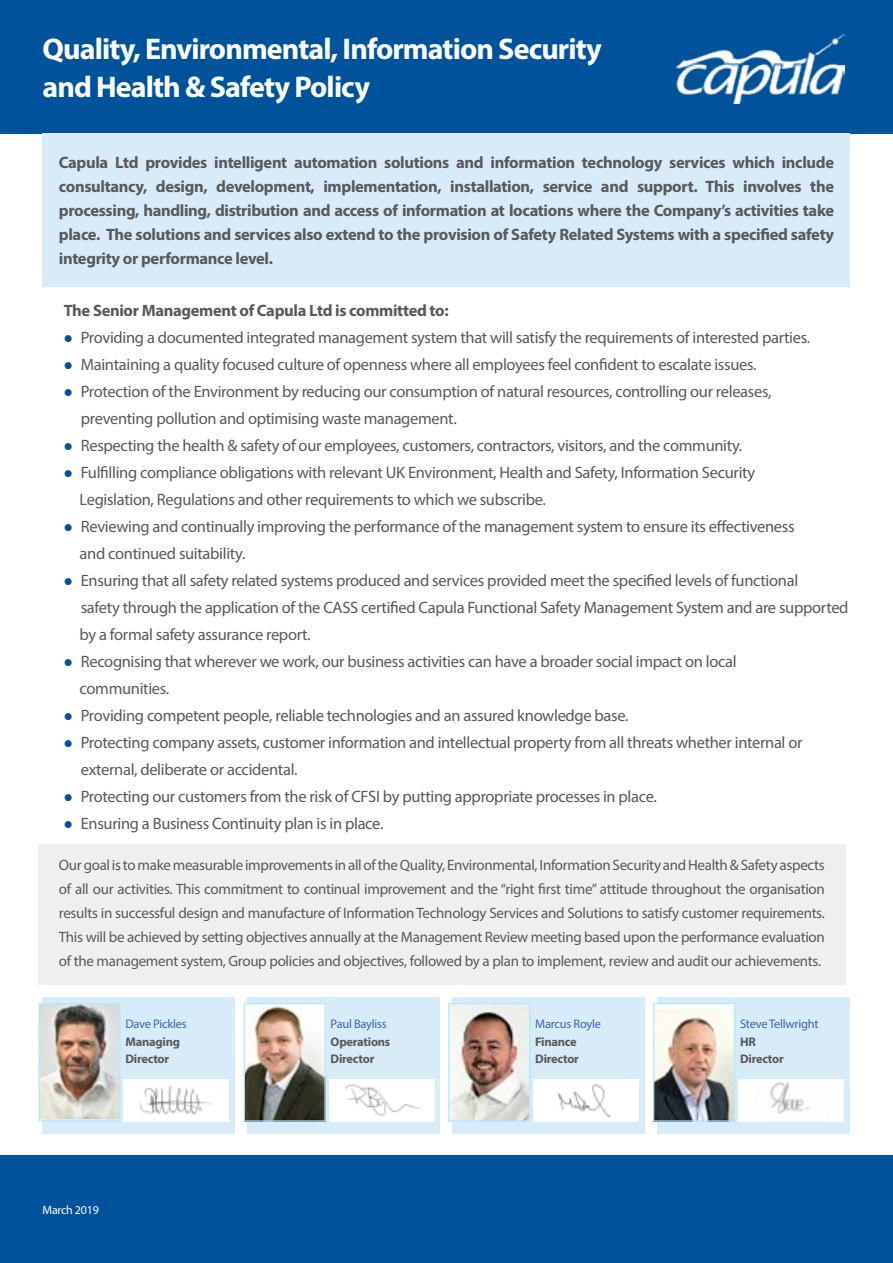
<style>
.page{position:relative;width:893px;height:1263px;background:#fff}
.page>*{position:absolute;margin:0;border:0;box-sizing:border-box;transform-origin:0 0}
.t1{font:700 30px/37.5px "Myriad Pro";letter-spacing:-.03em;color:#fff}
.t2{font:16.5px/27px "Myriad Pro";letter-spacing:-.02em;color:#58595b}
.t3{font:700 16.5px/24px "Myriad Pro";letter-spacing:-.02em;color:#58595b;text-align:justify}
.t4{font:15px/24px "Myriad Pro";letter-spacing:-.02em;color:#58595b;text-align:justify}
.t5{font:700 12.45px/17.4px "Myriad Pro";letter-spacing:-.02em;color:#58595b}
.t6{font:12.45px "Myriad Pro";letter-spacing:-.02em;color:#3768a9}
.t7{font:12px "Myriad Pro";letter-spacing:-.02em;color:#fff}
.s1{color:#00539b}
</style>
<div class="page">
<div style="left:0;top:0;width:893px;height:133px;background:#00539b"></div>
<div style="left:0;top:1155px;width:893px;height:108px;background:#00539b"></div>
<div style="left:43px;top:133px;width:807px;height:154px;background:#d8ebf9"></div>
<div style="left:38px;top:844px;width:808px;height:140px;background:#eeeff0"></div>
<img style="left:676px;top:33px;width:169px;height:71px">
<div style="left:42px;top:997px;width:193px;height:137px;background:#d8ebf9"></div>
<div style="left:124px;top:1079px;width:105px;height:42px;background:#fff"></div>
<img style="left:40px;top:1005px;width:79px;height:113px">
<div style="left:38px;top:1003px;width:83px;height:119px;border:1px solid #b9e6fa"></div>
<div style="left:248px;top:997px;width:192px;height:137px;background:#d8ebf9"></div>
<div style="left:329px;top:1079px;width:105px;height:42px;background:#fff"></div>
<img style="left:345px;top:1084px;width:76px;height:33px">
<img style="left:246px;top:1005px;width:78px;height:115px">
<div style="left:244px;top:1003px;width:82px;height:119px;border:1px solid #b9e6fa"></div>
<div style="left:452px;top:997px;width:193px;height:137px;background:#d8ebf9"></div>
<div style="left:533px;top:1079px;width:106px;height:42px;background:#fff"></div>
<img style="left:557px;top:1084px;width:54px;height:34px">
<img style="left:450px;top:1005px;width:78px;height:115px">
<div style="left:448px;top:1003px;width:82px;height:119px;border:1px solid #b9e6fa"></div>
<div style="left:657px;top:997px;width:192px;height:137px;background:#d8ebf9"></div>
<div style="left:738px;top:1079px;width:106px;height:42px;background:#fff"></div>
<img style="left:770px;top:1082px;width:40px;height:32px">
<svg style="left:655px;top:1005px;width:78px;height:5px"></svg>
<img style="left:655px;top:1010px;width:78px;height:110px">
<div style="left:653px;top:1003px;width:82px;height:119px;border:1px solid #b9e6fa"></div>
<img style="left:140px;top:1086px;width:71px;height:29px">
<h1 class="t1" style="left:43px;top:29px;width:561px">Quality, Environmental, Information Security and Health &amp; Safety Policy</h1>
<p class="t3" style="left:59px;top:150px;width:777px">Capula Ltd provides intelligent automation solutions and information technology services which include consultancy, design, development, implementation, installation, service and support. This involves the processing, handling, distribution and access of information at locations where the Company’s activities take place. The solutions and services also extend to the provision of Safety Related Systems with a specified safety integrity or performance level.</p>
<p class="t3" style="left:64px;top:298px;width:386px">The Senior Management of Capula Ltd is committed to:</p>
<p class="t2" style="left:64px;top:324px;width:748px"><span class="s1">●</span> Providing a documented integrated management system that will satisfy the requirements of interested parties.</p>
<p class="t2" style="left:64px;top:351px;width:694px"><span class="s1">●</span> Maintaining a quality focused culture of openness where all employees feel confident to escalate issues.</p>
<p class="t2" style="left:81px;top:378px;width:692px;text-indent:-17px"><span class="s1">●</span> Protection of the Environment by reducing our consumption of natural resources, controlling our releases, preventing pollution and optimising waste management.</p>
<p class="t2" style="left:64px;top:432px;width:680px"><span class="s1">●</span> Respecting the health &amp; safety of our employees, customers, contractors, visitors, and the community.</p>
<p class="t2" style="left:80px;top:459px;width:677px;text-indent:-16px"><span class="s1">●</span> Fulfilling compliance obligations with relevant UK Environment, Health and Safety, Information Security<br>Legislation, Regulations and other requirements to which we subscribe.</p>
<p class="t2" style="left:80px;top:513px;width:716px;text-indent:-16px"><span class="s1">●</span> Reviewing and continually improving the performance of the management system to ensure its effectiveness and continued suitability.</p>
<p class="t2" style="left:80px;top:567px;width:770px;text-indent:-16px"><span class="s1">●</span> Ensuring that all safety related systems produced and services provided meet the specified levels of functional<br>safety through the application of the CASS certified Capula Functional Safety Management System and are supported by a formal safety assurance report.</p>
<p class="t2" style="left:80px;top:648px;width:658px;text-indent:-16px"><span class="s1">●</span> Recognising that wherever we work, our business activities can have a broader social impact on local communities.</p>
<p class="t2" style="left:64px;top:702px;width:566px"><span class="s1">●</span> Providing competent people, reliable technologies and an assured knowledge base.</p>
<p class="t2" style="left:81px;top:729px;width:723px;text-indent:-17px"><span class="s1">●</span> Protecting company assets, customer information and intellectual property from all threats whether internal or external, deliberate or accidental.</p>
<p class="t2" style="left:64px;top:783px;width:595px"><span class="s1">●</span> Protecting our customers from the risk of CFSI by putting appropriate processes in place.</p>
<p class="t2" style="left:64px;top:810px;width:321px"><span class="s1">●</span> Ensuring a Business Continuity plan is in place.</p>
<p class="t4" style="left:59px;top:852px;width:767px">Our goal is to make measurable improvements in all of the Quality, Environmental, Information Security and Health &amp; Safety aspects of all our activities. This commitment to continual improvement and the “right first time” attitude throughout the organisation results in successful design and manufacture of Information Technology Services and Solutions to satisfy customer requirements.<br>This will be achieved by setting objectives annually at the Management Review meeting based upon the performance evaluation of the management system, Group policies and objectives, followed by a plan to implement, review and audit our achievements.</p>
<p class="t6" style="left:125px;top:1016px;width:63px">Dave Pickles</p>
<p class="t5" style="left:125px;top:1032px;width:56px">Managing<br>Director</p>
<p class="t7" style="left:43px;top:1202px;width:58px">March 2019</p>
<p class="t6" style="left:331px;top:1016px;width:58px">Paul Bayliss</p>
<p class="t5" style="left:331px;top:1032px;width:61px">Operations<br>Director</p>
<p class="t6" style="left:535px;top:1016px;width:67px">Marcus Royle</p>
<p class="t5" style="left:535px;top:1032px;width:45px">Finance<br>Director</p>
<p class="t6" style="left:740px;top:1016px;width:80px">Steve Tellwright</p>
<p class="t5" style="left:740px;top:1032px;width:45px">HR<br>Director</p>
</div>
